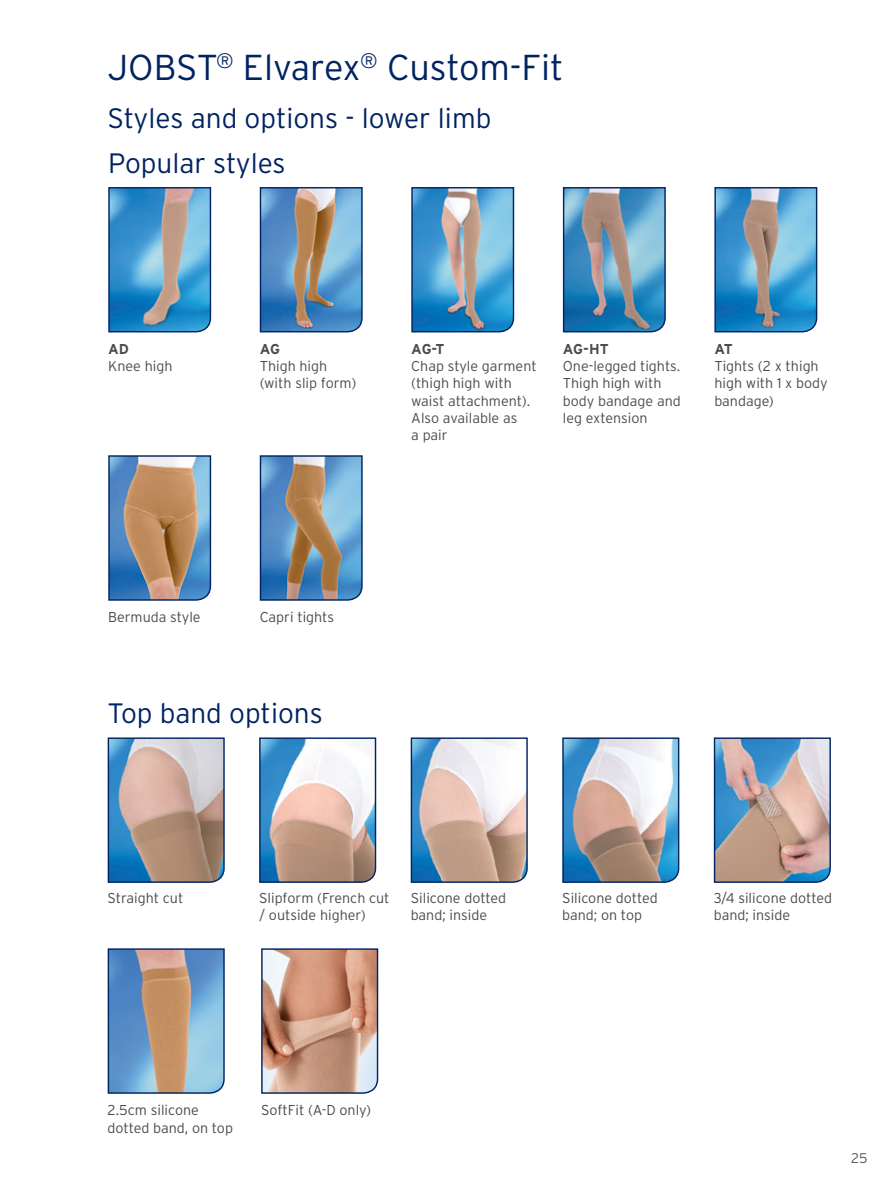
<style>
.page{position:relative;width:896px;height:1191px;background:#fff}
.page>*{position:absolute;margin:0;border:0;box-sizing:border-box;transform-origin:0 0}
.t1{font:300 36px "Interstate";color:#002361}
.JOBST_-_Headline{font:300 28px "Interstate";color:#002361}
.JOBST_-_Main_Copy{font:300 14.2px/17.2px "Interstate";color:#4b4c4d}
.JOBST_-_Main_Copy-2{font:700 14.2px "Interstate";letter-spacing:-.025em;color:#4b4c4d}
.t2{font:300 14px "Interstate";color:#57585a}
</style>
<div class="page">
<svg style="left:108px;top:187px;width:104px;height:146px;background:#5998c0"></svg>
<img style="left:259px;top:187px;width:104px;height:146px">
<svg style="left:411px;top:187px;width:104px;height:146px;background:#659ec2"></svg>
<svg style="left:562px;top:187px;width:104px;height:146px;background:#6292b2"></svg>
<svg style="left:714px;top:187px;width:104px;height:146px;background:#5998bf"></svg>
<svg style="left:108px;top:455px;width:104px;height:146px;background:#8e8e90"></svg>
<svg style="left:259px;top:455px;width:104px;height:146px;background:#778fa4"></svg>
<svg style="left:107px;top:737px;width:118px;height:146px;background:#a09da1"></svg>
<svg style="left:259px;top:737px;width:118px;height:146px"></svg>
<svg style="left:410px;top:737px;width:118px;height:146px"></svg>
<svg style="left:562px;top:737px;width:118px;height:146px"></svg>
<svg style="left:713px;top:737px;width:118px;height:146px;background:#a5a3aa"></svg>
<svg style="left:107px;top:948px;width:118px;height:146px;background:#8b9cac"></svg>
<svg style="left:261px;top:948px;width:118px;height:146px;background:#c29988"></svg>
<p class="t1" style="left:107px;top:47px;width:458px">JOBST<sup>®</sup> Elvarex<sup>®</sup> Custom-Fit</p>
<p class="JOBST_-_Headline" style="left:107px;top:102px;width:385px">Styles and options - lower limb</p>
<p class="JOBST_-_Headline" style="left:108px;top:147px;width:179px">Popular styles</p>
<p class="JOBST_-_Main_Copy-2" style="left:108px;top:341px;width:22px">AD</p>
<p class="JOBST_-_Main_Copy" style="left:108px;top:357px;width:66px">Knee high</p>
<p class="JOBST_-_Main_Copy-2" style="left:260px;top:341px;width:22px">AG</p>
<p class="JOBST_-_Main_Copy" style="left:260px;top:357px;width:69px">Thigh high</p>
<p class="JOBST_-_Main_Copy" style="left:260px;top:375px;width:98px">(with slip form)</p>
<p class="JOBST_-_Main_Copy-2" style="left:411px;top:341px;width:35px">AG-T</p>
<p class="JOBST_-_Main_Copy" style="left:411px;top:357px;width:127px">Chap style garment (thigh high with waist attachment).<br>Also available as<br>a pair</p>
<p class="JOBST_-_Main_Copy-2" style="left:563px;top:341px;width:47px">AG-HT</p>
<p class="JOBST_-_Main_Copy" style="left:563px;top:357px;width:119px">One-legged tights.<br>Thigh high with body bandage and leg extension</p>
<p class="JOBST_-_Main_Copy-2" style="left:714px;top:341px;width:20px">AT</p>
<p class="JOBST_-_Main_Copy" style="left:714px;top:357px;width:115px">Tights (2 x thigh high with 1 x body bandage)</p>
<p class="JOBST_-_Main_Copy" style="left:108px;top:608px;width:94px">Bermuda style</p>
<p class="JOBST_-_Main_Copy" style="left:260px;top:608px;width:76px">Capri tights</p>
<p class="JOBST_-_Headline" style="left:107px;top:697px;width:217px">Top band options</p>
<p class="JOBST_-_Main_Copy" style="left:108px;top:889px;width:77px">Straight cut</p>
<p class="JOBST_-_Main_Copy" style="left:259px;top:889px;width:132px">Slipform (French cut / outside higher)</p>
<p class="JOBST_-_Main_Copy" style="left:411px;top:889px;width:97px">Silicone dotted band; inside</p>
<p class="JOBST_-_Main_Copy" style="left:562px;top:889px;width:97px">Silicone dotted band; on top</p>
<p class="JOBST_-_Main_Copy" style="left:714px;top:889px;width:120px">3/4 silicone dotted band; inside</p>
<p class="JOBST_-_Main_Copy" style="left:108px;top:1101px;width:127px">2.5cm silicone dotted band, on top</p>
<p class="JOBST_-_Main_Copy" style="left:261px;top:1101px;width:112px">SoftFit (A-D only)</p>
<p class="t2" style="left:851px;top:1149px;width:18px">25</p>
</div>
